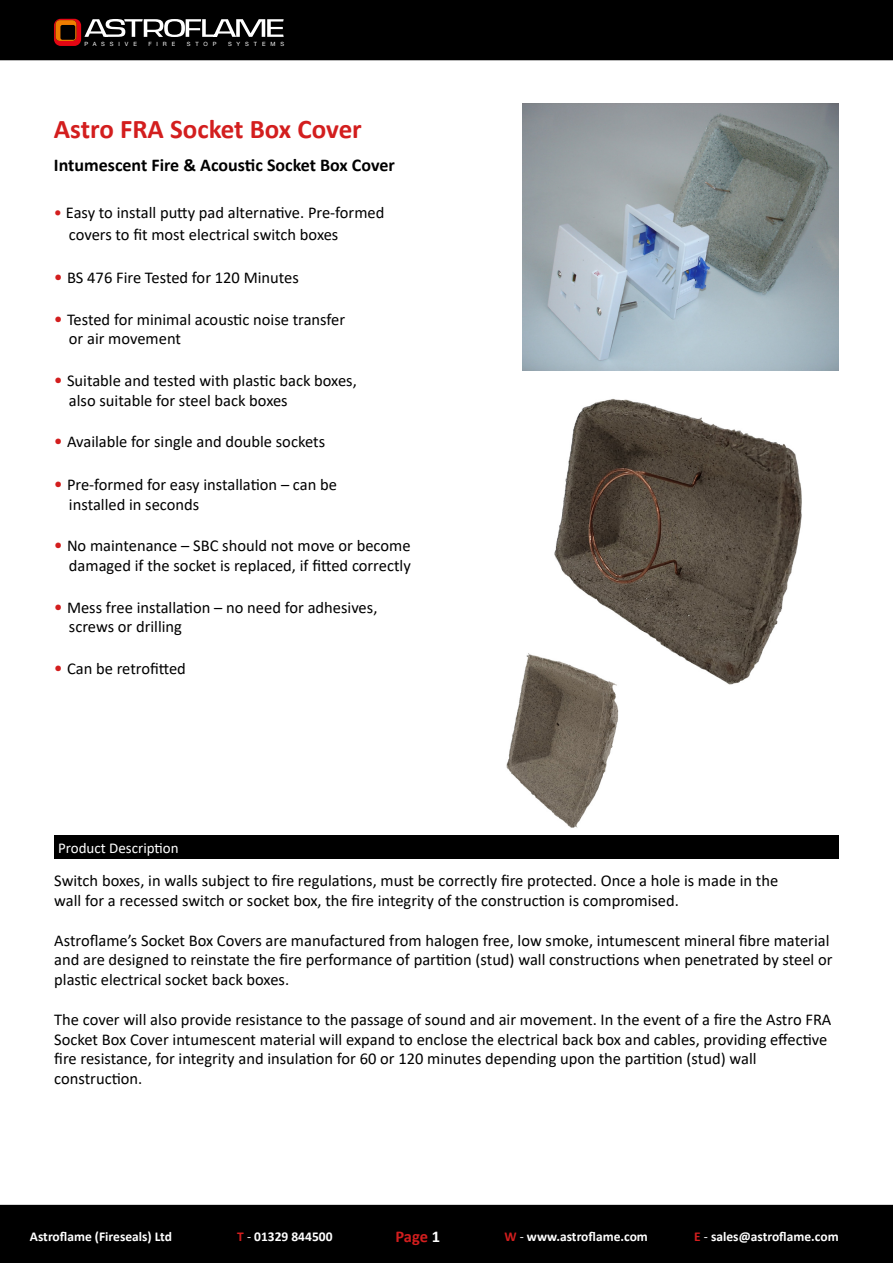
<style>
.page{position:relative;width:893px;height:1263px;background:#fff}
.page>*{position:absolute;margin:0;border:0;box-sizing:border-box;transform-origin:0 0}
.t1{font:700 27px "Calibri";color:#d31e1e}
.t2{font:700 18px "Calibri";color:#000}
.t3{font:16.5px/19.8px "Calibri";color:#000}
.t4{font:700 16.5px "Calibri";color:#d31e1e}
.t5{font:15px "Calibri";color:#fff}
.t6{font:700 13.5px "Calibri";color:#fff}
.t7{font:5.85px "Helvetica Neue";letter-spacing:.84em;color:#fff}
.s1{color:#d31e1e}
.s2{font-size:18px;color:#d31e1e}
.s3{font-weight:400}
.s4{color:#fff}
</style>
<div class="page">
<div style="left:0;top:1205px;width:893px;height:58px;background:#000"></div>
<div style="left:0;top:0;width:893px;height:60px;background:#000"></div>
<svg style="left:54px;top:19px;width:230px;height:27px"></svg>
<img style="left:522px;top:103px;width:317px;height:268px">
<div style="left:54px;top:835px;width:785px;height:23px;background:#000"></div>
<img style="left:554px;top:398px;width:248px;height:287px">
<img style="left:506px;top:647px;width:152px;height:181px">
<p class="t7" style="left:84px;top:40px;width:54px">PASSIVE</p>
<p class="t7" style="left:148px;top:40px;width:28px">FIRE</p>
<p class="t7" style="left:187px;top:40px;width:31px">STOP</p>
<p class="t7" style="left:228px;top:40px;width:58px">SYSTEMS</p>
<h1 class="t1" style="left:54px;top:110px;width:309px">Astro FRA Socket Box Cover</h1>
<p class="t2" style="left:54px;top:152px;width:342px">Intumescent Fire &amp; Acoustic Socket Box Cover</p>
<p class="t3" style="left:69px;top:202px;width:317px;line-height:21.6px;text-indent:-15px"><span class="s1">•</span> Easy to install putty pad alternative. Pre-formed covers to fit most electrical switch boxes</p>
<p class="t3" style="left:54px;top:267px;width:246px"><span class="s2">•</span> BS 476 Fire Tested for 120 Minutes</p>
<p class="t3" style="left:69px;top:309px;width:278px;text-indent:-15px"><span class="s2">•</span> Tested for minimal acoustic noise transfer or air movement</p>
<p class="t3" style="left:69px;top:370px;width:289px;text-indent:-15px"><span class="s2">•</span> Suitable and tested with plastic back boxes, also suitable for steel back boxes</p>
<p class="t3" style="left:54px;top:431px;width:273px"><span class="s2">•</span> Available for single and double sockets</p>
<p class="t3" style="left:69px;top:474px;width:270px;text-indent:-15px"><span class="s2">•</span> Pre-formed for easy installation – can be installed in seconds</p>
<p class="t3" style="left:54px;top:535px;width:358px;text-align:right"><span class="s2">•</span> No maintenance – SBC should not move or become damaged if the socket is replaced, if fitted correctly</p>
<p class="t3" style="left:69px;top:597px;width:310px;text-indent:-15px"><span class="s2">•</span> Mess free installation – no need for adhesives, screws or drilling</p>
<p class="t3" style="left:54px;top:658px;width:134px"><span class="s2">•</span> Can be retrofitted</p>
<p class="t5" style="left:58px;top:838px;width:122px">Product Description</p>
<p class="t3" style="left:54px;top:870px;width:725px">Switch boxes, in walls subject to fire regulations, must be correctly fire protected. Once a hole is made in the wall for a recessed switch or socket box, the fire integrity of the construction is compromised.</p>
<p class="t3" style="left:54px;top:930px;width:780px">Astroflame’s Socket Box Covers are manufactured from halogen free, low smoke, intumescent mineral fibre material and are designed to reinstate the fire performance of partition (stud) wall constructions when penetrated by steel or plastic electrical socket back boxes.</p>
<p class="t3" style="left:54px;top:1009px;width:779px">The cover will also provide resistance to the passage of sound and air movement. In the event of a fire the Astro FRA Socket Box Cover intumescent material will expand to enclose the electrical back box and cables, providing effective fire resistance, for integrity and insulation for 60 or 120 minutes depending upon the partition (stud) wall construction.</p>
<p class="t6" style="left:30px;top:1227px;width:144px">Astroflame (Fireseals) Ltd</p>
<p class="t6" style="left:237px;top:1227px;width:97px"><span class="s1">T</span> <span class="s3">-</span> 01329 844500</p>
<p class="t4" style="left:395px;top:1225px;width:46px">Page <span class="s4">1</span></p>
<p class="t6" style="left:504px;top:1227px;width:145px"><span class="s1">W</span> <span class="s3">-</span> www.astroflame.com</p>
<p class="t6" style="left:694px;top:1227px;width:146px"><span class="s1">E</span> <span class="s3">-</span> sales@astroflame.com</p>
</div>
